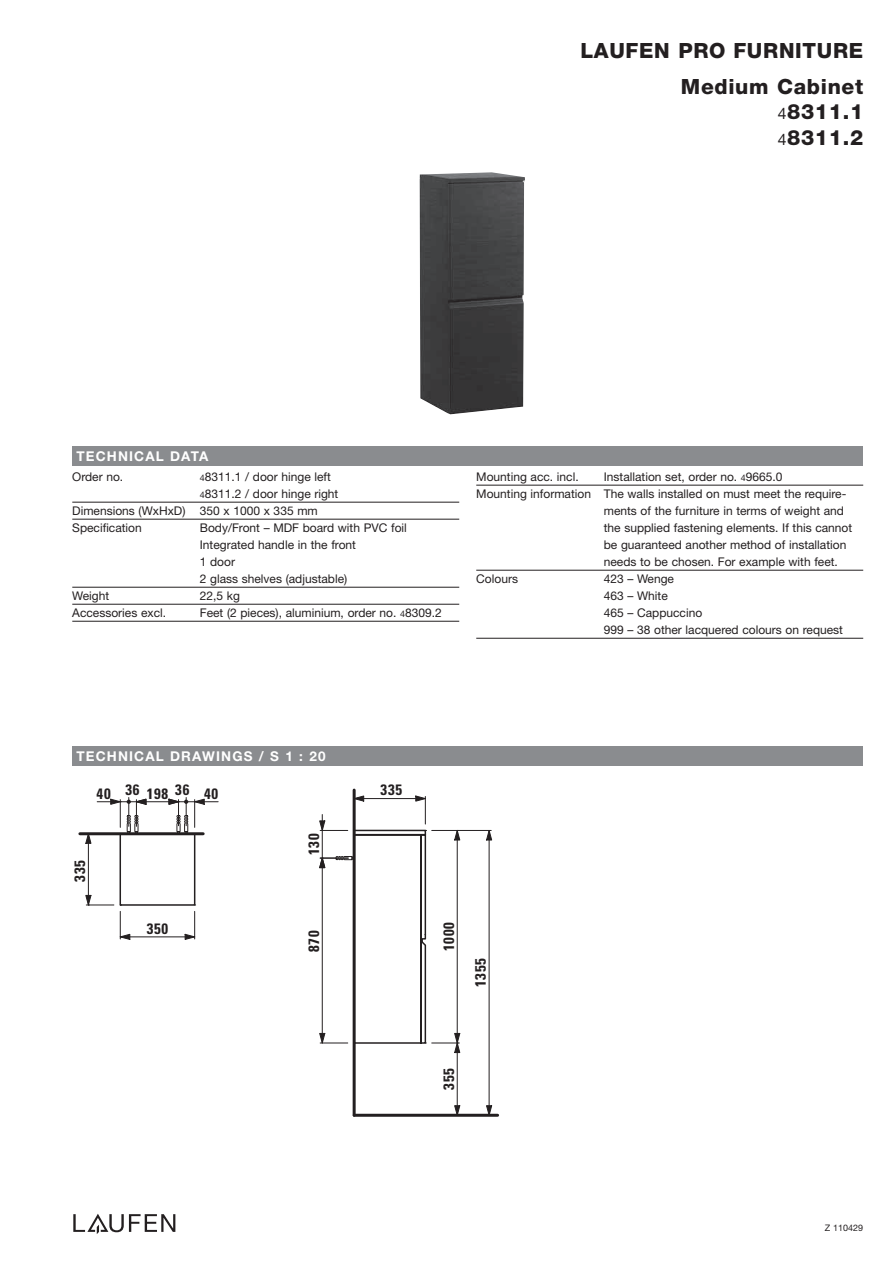
<style>
.page{position:relative;width:893px;height:1263px;background:#fff}
.page>*{position:absolute;margin:0;border:0;box-sizing:border-box;transform-origin:0 0}
.t1{font:800 21px/36.2px "Helvetica Neue";letter-spacing:.03em;color:#231f20;text-align:right}
.t2{font:700 condensed 15px "Univers";letter-spacing:.05em;color:#231f20}
.t3{font:700 13.5px "Helvetica Neue";letter-spacing:.085em;color:#fff}
.t4{font:12px/17px "Helvetica Neue";color:#231f20}
.t5{font:9px "Helvetica Neue";color:#231f20}
.s1{font-weight:400;font-size:15.75px}
.s2{font-size:9px}
</style>
<div class="page">
<img style="left:420px;top:172px;width:105px;height:242px">
<svg style="left:73px;top:1214px;width:102px;height:20px"></svg>
<div style="left:72px;top:746px;width:791px;height:19px;background:#8a8c8f"></div>
<div style="left:72px;top:446px;width:791px;height:20px;background:#8a8c8f"></div>
<hr style="left:72px;top:502px;width:387px;height:1px;background:#231f20">
<hr style="left:72px;top:519px;width:387px;height:1px;background:#231f20">
<hr style="left:72px;top:587px;width:387px;height:1px;background:#231f20">
<hr style="left:72px;top:604px;width:387px;height:1px;background:#231f20">
<hr style="left:72px;top:621px;width:387px;height:1px;background:#231f20">
<hr style="left:476px;top:485px;width:387px;height:1px;background:#231f20">
<hr style="left:476px;top:570px;width:387px;height:1px;background:#231f20">
<hr style="left:476px;top:638px;width:387px;height:1px;background:#231f20">
<hr style="left:80px;top:832px;width:123px;height:3px;background:#231f20">
<div style="left:120px;top:833px;width:75px;height:73px;border:2px solid #231f20"></div>
<hr style="left:97px;top:801px;width:39px;height:1px;background:#231f20">
<svg style="left:110px;top:799px;width:11px;height:28px"></svg>
<hr style="left:136px;top:801px;width:43px;height:1px;background:#231f20">
<svg style="left:127px;top:797px;width:19px;height:37px"></svg>
<svg style="left:169px;top:797px;width:49px;height:37px"></svg>
<hr style="left:120px;top:937px;width:75px;height:1px;background:#231f20">
<svg style="left:185px;top:905px;width:11px;height:35px"></svg>
<hr style="left:88px;top:834px;width:1px;height:71px;background:#231f20">
<svg style="left:86px;top:835px;width:5px;height:8px"></svg>
<svg style="left:86px;top:895px;width:44px;height:45px"></svg>
<hr style="left:353px;top:790px;width:3px;height:325px;background:#231f20">
<hr style="left:354px;top:1114px;width:144px;height:3px;background:#231f20">
<hr style="left:457px;top:1043px;width:1px;height:72px;background:#231f20">
<hr style="left:432px;top:830px;width:59px;height:1px;background:#231f20">
<hr style="left:489px;top:830px;width:1px;height:285px;background:#231f20">
<svg style="left:486px;top:830px;width:6px;height:10px"></svg>
<svg style="left:319px;top:796px;width:141px;height:257px"></svg>
<svg style="left:454px;top:1105px;width:6px;height:9px"></svg>
<svg style="left:486px;top:1105px;width:6px;height:9px"></svg>
<h1 class="t1" style="left:580px;top:34px;width:284px">LAUFEN PRO FURNITURE<br>Medium Cabinet</h1>
<h1 class="t1" style="left:778px;top:101px;width:87px;line-height:25.5px;text-align:left"><span class="s1">4</span>8311.1<br><span class="s1">4</span>8311.2</h1>
<p class="t3" style="left:77px;top:451px;width:133px">TECHNICAL DATA</p>
<p class="t4" style="left:72px;top:469px;width:53px">Order no.</p>
<p class="t4" style="left:200px;top:469px;width:133px"><span class="s2">4</span>8311.1 / door hinge left</p>
<p class="t4" style="left:200px;top:486px;width:140px"><span class="s2">4</span>8311.2 / door hinge right</p>
<p class="t4" style="left:72px;top:503px;width:247px">Dimensions (WxHxD) 350 x 1000 x 335 mm</p>
<p class="t4" style="left:72px;top:520px;width:71px">Specification</p>
<p class="t4" style="left:200px;top:520px;width:209px">Body/Front – MDF board with PVC foil<br>Integrated handle in the front<br>1 door<br>2 glass shelves (adjustable)</p>
<p class="t4" style="left:72px;top:588px;width:38px">Weight</p>
<p class="t4" style="left:200px;top:588px;width:42px">22,5 kg</p>
<p class="t4" style="left:72px;top:605px;width:95px">Accessories excl.</p>
<p class="t4" style="left:200px;top:605px;width:243px">Feet (2 pieces), aluminium, order no. <span class="s2">4</span>8309.2</p>
<p class="t4" style="left:476px;top:469px;width:104px">Mounting acc. incl.</p>
<p class="t4" style="left:604px;top:469px;width:180px">Installation set, order no. <span class="s2">4</span>9665.0</p>
<p class="t4" style="left:476px;top:486px;width:372px">Mounting information The walls installed on must meet the require-</p>
<p class="t4" style="left:604px;top:503px;width:242px">ments of the furniture in terms of weight and</p>
<p class="t4" style="left:604px;top:520px;width:250px">the supplied fastening elements. If this cannot</p>
<p class="t4" style="left:604px;top:537px;width:244px">be guaranteed another method of installation</p>
<p class="t4" style="left:604px;top:554px;width:236px">needs to be chosen. For example with feet.</p>
<p class="t4" style="left:476px;top:571px;width:43px">Colours</p>
<p class="t4" style="left:604px;top:571px;width:241px">423 – Wenge<br>463 – White<br>465 – Cappuccino<br>999 – 38 other lacquered colours on request</p>
<p class="t3" style="left:77px;top:751px;width:251px">TECHNICAL DRAWINGS / S 1 : 20</p>
<p class="t2" style="left:97px;top:788px;width:123px">40 36 198 36 40</p>
<p class="t2" style="left:74px;top:882px;width:23px;rotate:-90deg">335</p>
<p class="t2" style="left:147px;top:923px;width:23px">350</p>
<p class="t2" style="left:308px;top:855px;width:23px;rotate:-90deg">130</p>
<p class="t2" style="left:308px;top:952px;width:23px;rotate:-90deg">870</p>
<p class="t2" style="left:381px;top:784px;width:23px">335</p>
<p class="t2" style="left:443px;top:951px;width:30px;rotate:-90deg">1000</p>
<p class="t2" style="left:475px;top:987px;width:30px;rotate:-90deg">1355</p>
<p class="t2" style="left:443px;top:1090px;width:23px;rotate:-90deg">355</p>
<p class="t5" style="left:825px;top:1224px;width:40px">Z 110429</p>
</div>
